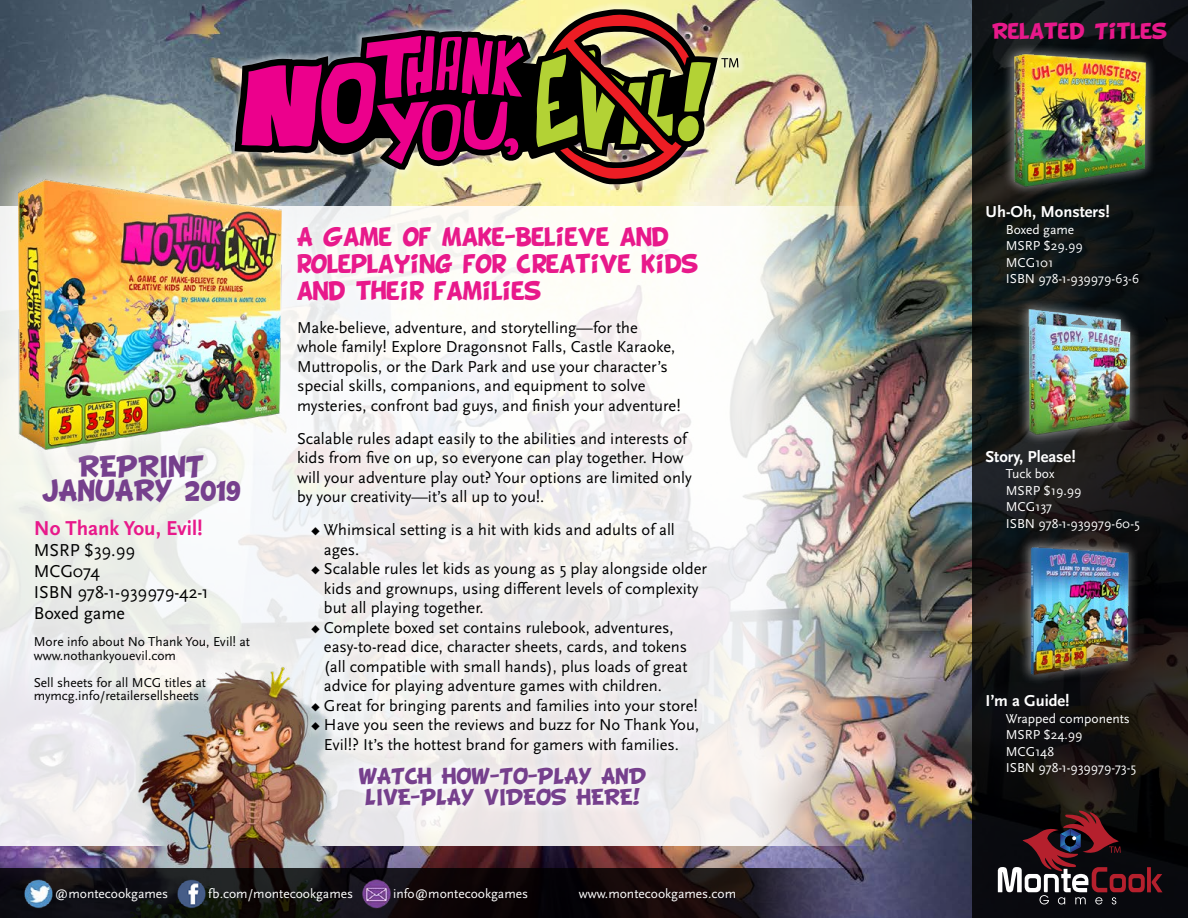
<style>
.page{position:relative;width:1188px;height:918px;background:#fff}
.page>*{position:absolute;margin:0;border:0;box-sizing:border-box;transform-origin:0 0}
.t1{font:24px/24px "BD Cartoon Shout";color:#76408d;text-align:center}
.t2{font:21px/27px "BD Cartoon Shout";letter-spacing:-.01em;color:#e8198b;scale:.96 1}
.t3{font:700 21px "Scala Sans OT";color:#e8198b}
.t4{font:18px/21px "Scala Sans OT";color:#000}
.t5{font:18px/21px "BD Cartoon Shout";color:#76408d;text-align:center}
.t6{font:18px "BD Cartoon Shout";color:#e8198b}
.t7{font:16.5px/19.5px "Scala Sans OT";color:#000}
.t8{font:700 16.5px "Scala Sans OT";color:#fff}
.t9{font:13.5px/16.5px "Scala Sans OT";color:#fff}
.t10{font:13.5px/13.5px "Scala Sans OT";color:#000}
</style>
<div class="page">
<img style="left:0;top:0;width:972px;height:918px">
<img style="left:0;top:206px;width:875px;height:640px">
<img style="left:113px;top:665px;width:240px;height:203px">
<svg style="left:972px;top:0;width:216px;height:918px;background:#131414"></svg>
<hr style="left:1147px;top:867px;width:4px;height:25px;background:#ae1f2b">
<svg style="left:1152px;top:874px;width:10px;height:18px"></svg>
<svg style="left:998px;top:810px;width:147px;height:94px;background:#3c252a"></svg>
<svg style="left:0;top:868px;width:875px;height:50px;background:#181319"></svg>
<img style="left:21px;top:876px;width:34px;height:34px">
<img style="left:174px;top:876px;width:34px;height:34px">
<img style="left:359px;top:876px;width:34px;height:34px">
<div style="left:227px;top:2px;width:519px;height:190px;background:#fff;opacity:.86"></div>
<img style="left:234px;top:9px;width:504px;height:176px">
<div style="left:1017px;top:298px;width:125px;height:148px;background:#fff;opacity:.58"></div>
<img style="left:1004px;top:298px;width:150px;height:144px">
<div style="left:1019px;top:535px;width:121px;height:150px;background:#fff;opacity:.58"></div>
<img style="left:1004px;top:537px;width:150px;height:145px">
<div style="left:1002px;top:42px;width:156px;height:155px;background:#fff;opacity:.58"></div>
<img style="left:1004px;top:45px;width:150px;height:145px">
<div style="left:287px;top:217px;width:429px;height:598px;background:#f4f2f2"></div>
<div style="left:0;top:153px;width:309px;height:322px;background:#fff;opacity:.75"></div>
<img style="left:0;top:164px;width:297px;height:300px">
<h1 class="t1" style="left:42px;top:455px;width:200px">REPRINT<br>JANUARY 2019</h1>
<p class="t3" style="left:34px;top:516px;width:170px">No Thank You, Evil!</p>
<p class="t4" style="left:34px;top:540px;width:176px">MSRP $39.99<br>MCG074<br>ISBN 978-1-939979-42-1<br>Boxed game</p>
<p class="t10" style="left:34px;top:635px;width:218px">More info about No Thank You, Evil! at www.nothankyouevil.com</p>
<p class="t10" style="left:34px;top:676px;width:174px">Sell sheets for all MCG titles at mymcg.info/retailersellsheets</p>
<p class="t2" style="left:297px;top:224px;width:420px">A GAME OF MAKE-BELIEVE AND<br>ROLEPLAYING FOR CREATIVE KIDS<br>AND THEIR FAMILIES</p>
<p class="t7" style="left:297px;top:318px;width:385px">Make-believe, adventure, and storytelling—for the whole family! Explore Dragonsnot Falls, Castle Karaoke, Muttropolis, or the Dark Park and use your character’s special skills, companions, and equipment to solve mysteries, confront bad guys, and finish your adventure!</p>
<p class="t7" style="left:297px;top:429px;width:396px">Scalable rules adapt easily to the abilities and interests of kids from five on up, so everyone can play together. How will your adventure play out? Your options are limited only by your creativity—it’s all up to you!.</p>
<p class="t7" style="left:310px;top:521px;width:366px">♦ Whimsical setting is a hit with kids and adults of all</p>
<p class="t7" style="left:324px;top:540px;width:37px">ages.</p>
<p class="t7" style="left:310px;top:560px;width:398px">♦ Scalable rules let kids as young as 5 play alongside older</p>
<p class="t7" style="left:324px;top:579px;width:376px">kids and grownups, using different levels of complexity</p>
<p class="t7" style="left:324px;top:599px;width:161px">but all playing together.</p>
<p class="t7" style="left:310px;top:618px;width:365px">♦ Complete boxed set contains rulebook, adventures,</p>
<p class="t7" style="left:324px;top:638px;width:365px">easy-to-read dice, character sheets, cards, and tokens</p>
<p class="t7" style="left:324px;top:657px;width:365px">(all compatible with small hands), plus loads of great</p>
<p class="t7" style="left:324px;top:677px;width:339px">advice for playing adventure games with children.</p>
<p class="t7" style="left:310px;top:696px;width:389px">♦ Great for bringing parents and families into your store!</p>
<p class="t7" style="left:310px;top:716px;width:390px">♦ Have you seen the reviews and buzz for No Thank You,</p>
<p class="t7" style="left:324px;top:735px;width:357px">Evil!? It’s the hottest brand for gamers with families.</p>
<p class="t5" style="left:359px;top:767px;width:288px">WATCH HOW-TO-PLAY AND<br>LIVE-PLAY VIDEOS HERE!</p>
<p class="t9" style="left:55px;top:886px;width:115px">@montecookgames</p>
<p class="t9" style="left:208px;top:886px;width:147px">fb.com/montecookgames</p>
<p class="t9" style="left:393px;top:886px;width:137px">info@montecookgames</p>
<p class="t9" style="left:579px;top:886px;width:159px">www.montecookgames.com</p>
<p class="t6" style="left:992px;top:22px;width:177px">RELATED TITLES</p>
<p class="t8" style="left:985px;top:203px;width:126px">Uh-Oh, Monsters!</p>
<p class="t9" style="left:1006px;top:221px;width:135px">Boxed game<br>MSRP $29.99<br>MCG101<br>ISBN 978-1-939979-63-6</p>
<p class="t8" style="left:985px;top:447px;width:92px">Story, Please!</p>
<p class="t9" style="left:1006px;top:466px;width:135px">Tuck box<br>MSRP $19.99<br>MCG137<br>ISBN 978-1-939979-60-5</p>
<p class="t8" style="left:985px;top:692px;width:86px">I’m a Guide!</p>
<p class="t9" style="left:1006px;top:710px;width:132px">Wrapped components<br>MSRP $24.99<br>MCG148<br>ISBN 978-1-939979-73-5</p>
</div>
